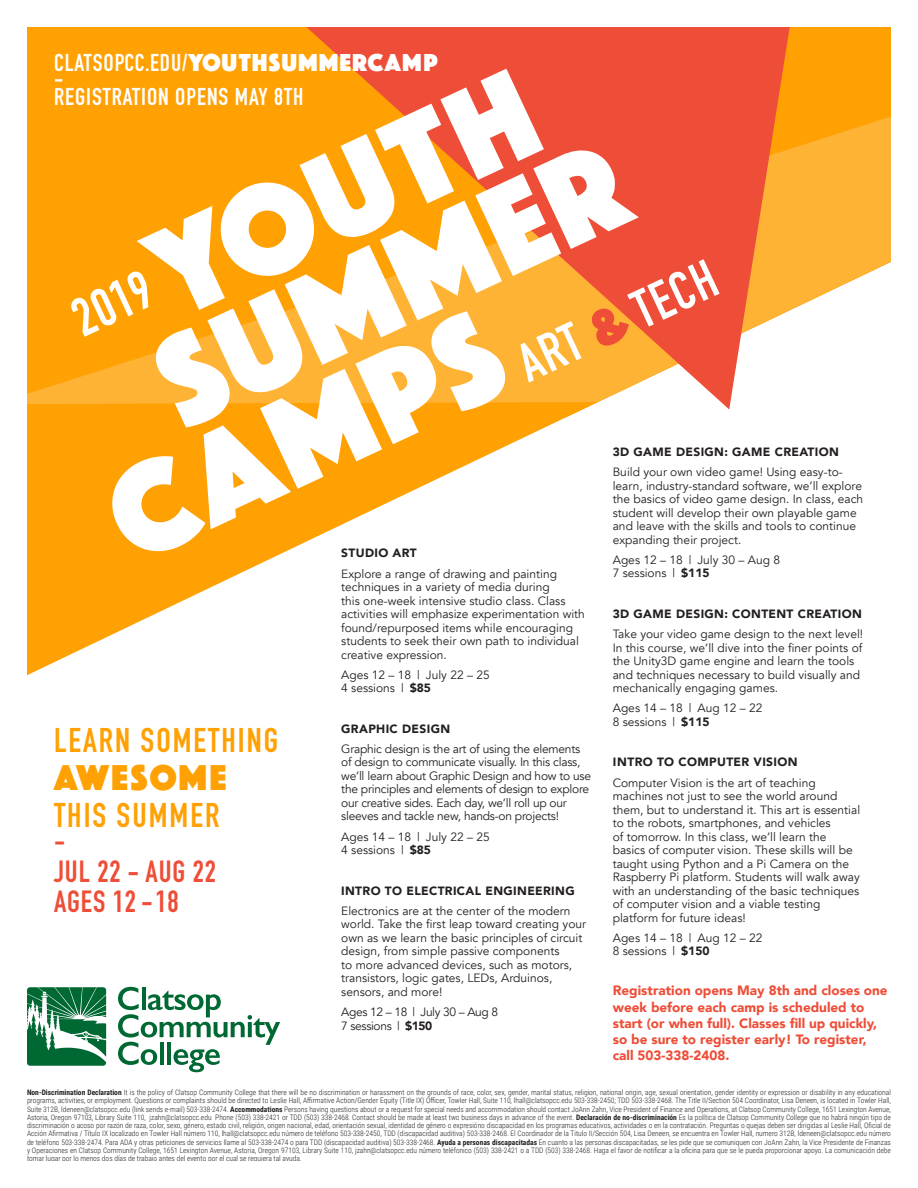
<style>
.page{position:relative;width:918px;height:1188px;background:#fff}
.page>*{position:absolute;margin:0;border:0;box-sizing:border-box;transform-origin:0 0}
.t1{font:133.2px "Phosphate Solid";color:#fff}
.t2{font:700 53.25px "DIN Condensed";color:#fff}
.t3{font:37.35px "Phosphate Solid";letter-spacing:.05em;color:#ffa003}
.t4{font:700 33.75px "DIN Condensed";letter-spacing:.06em;color:#ffa003}
.t5{font:700 30.15px/30.2px "DIN Condensed";letter-spacing:.03em;color:#ee4d37}
.t6{font:700 28.8px "DIN Condensed";color:#ee4d37}
.t7{font:25.5px "Phosphate Solid";letter-spacing:.04em;color:#fff}
.t8{font:700 24px/18.3px "DIN Condensed";letter-spacing:.04em;color:#fff}
.t9{font:900 13.5px/16.2px "Avenir";color:#ee4d37}
.t10{font:12px/13.5px "Avenir";color:#231f20}
.t11{font:12px/13.5px "Avenir";letter-spacing:-.02em;color:#231f20}
.t12{font:12px/13.5px "Avenir";letter-spacing:-.03em;color:#231f20}
.t13{font:300 7.5px/8.2px "Roboto Condensed";color:#231f20;text-align:justify}
.s1{font-family:"DIN Condensed";font-weight:700;font-size:24px}
.s2{font-family:"Phosphate Solid";font-weight:400;color:#ee4d37}
.s3{font-weight:900}
.s4{font-weight:700}
</style>
<div class="page">
<svg style="left:118px;top:987px;width:162px;height:85px"></svg>
<svg style="left:28px;top:987px;width:78px;height:79px"></svg>
<svg style="left:28px;top:28px;width:537px;height:647px;fill:#ffa003"></svg>
<svg style="left:360px;top:28px;width:530px;height:390px;fill:#ffa003"></svg>
<svg style="left:28px;top:111px;width:862px;height:293px;background:#ffaf2c"></svg>
<svg style="left:277px;top:28px;width:517px;height:382px;background:#f78233"></svg>
<p class="t7" style="left:54px;top:44px;width:385px"><span class="s1">CLATSOPCC.EDU/</span>YOUTHSUMMERCAMP</p>
<p class="t8" style="left:54px;top:69px;width:251px">-<br>REGISTRATION OPENS MAY 8TH</p>
<p class="t1" style="left:118px;top:194px;width:411px;rotate:-25deg">YOUTH</p>
<p class="t1" style="left:126px;top:303px;width:501px;rotate:-25deg">SUMMER</p>
<p class="t2" style="left:60px;top:288px;width:83px;rotate:-25deg">2019</p>
<p class="t2" style="left:506px;top:333px;width:215px;rotate:-25deg">ART <span class="s2">&amp;</span> TECH</p>
<p class="t1" style="left:75px;top:439px;width:422px;rotate:-25deg">CAMPS</p>
<p class="t10" style="left:613px;top:442px;width:232px;line-height:20.2px"><span class="s3">3D GAME DESIGN: GAME CREATION<br></span>Build your own video game! Using easy-to-</p>
<p class="t10" style="left:613px;top:479px;width:252px">learn, industry-standard software, we’ll explore the basics of video game design. In class, each student will develop their own playable game and leave with the skills and tools to continue expanding their project.</p>
<p class="t10" style="left:613px;top:553px;width:169px">Ages 12 – 18 | July 30 – Aug 8<br>7 sessions | <span class="s3">$115</span></p>
<p class="t10" style="left:613px;top:604px;width:252px;line-height:20.2px"><span class="s3">3D GAME DESIGN: CONTENT CREATION<br></span>Take your video game design to the next level!</p>
<p class="t10" style="left:613px;top:641px;width:251px">In this course, we’ll dive into the finer points of the Unity3D game engine and learn the tools and techniques necessary to build visually and mechanically engaging games.</p>
<p class="t10" style="left:613px;top:702px;width:151px">Ages 14 – 18 | Aug 12 – 22<br>8 sessions | <span class="s3">$115</span></p>
<p class="t10" style="left:613px;top:752px;width:204px;line-height:20.2px"><span class="s3">INTRO TO COMPUTER VISION<br></span>Computer Vision is the art of teaching</p>
<p class="t10" style="left:613px;top:790px;width:249px">machines not just to see the world around them, but to understand it. This art is essential to the robots, smartphones, and vehicles<br>of tomorrow. In this class, we’ll learn the basics of computer vision. These skills will be taught using Python and a Pi Camera on the Raspberry Pi platform. Students will walk away with an understanding of the basic techniques of computer vision and a viable testing platform for future ideas!</p>
<p class="t10" style="left:613px;top:931px;width:151px">Ages 14 – 18 | Aug 12 – 22<br>8 sessions | <span class="s3">$150</span></p>
<p class="t10" style="left:341px;top:543px;width:217px;line-height:20.2px"><span class="s3">STUDIO ART<br></span>Explore a range of drawing and painting</p>
<p class="t10" style="left:341px;top:580px;width:245px">techniques in a variety of media during<br>this one-week intensive studio class. Class activities will emphasize experimentation with found/repurposed items while encouraging students to seek their own path to individual creative expression.</p>
<p class="t10" style="left:341px;top:668px;width:150px">Ages 12 – 18 | July 22 – 25<br>4 sessions | <span class="s3">$85</span></p>
<p class="t11" style="left:341px;top:719px;width:240px;line-height:20.2px"><span class="s3">GRAPHIC DESIGN<br></span>Graphic design is the art of using the elements</p>
<p class="t11" style="left:341px;top:756px;width:251px">of design to communicate visually. In this class, we’ll learn about Graphic Design and how to use the principles and elements of design to explore our creative sides. Each day, we’ll roll up our sleeves and tackle new, hands-on projects!</p>
<p class="t10" style="left:341px;top:830px;width:150px">Ages 14 – 18 | July 22 – 25<br>4 sessions | <span class="s3">$85</span></p>
<p class="t10" style="left:341px;top:881px;width:235px;line-height:20.2px"><span class="s3">INTRO TO ELECTRICAL ENGINEERING<br></span>Electronics are at the center of the modern</p>
<p class="t10" style="left:341px;top:918px;width:246px">world. Take the first leap toward creating your own as we learn the basic principles of circuit design, from simple passive components<br>to more advanced devices, such as motors, transistors, logic gates, LEDs, Arduinos, sensors, and more!</p>
<p class="t12" style="left:341px;top:1006px;width:158px">Ages 12 – 18 | July 30 – Aug 8<br>7 sessions | <span class="s3">$150</span></p>
<p class="t4" style="left:54px;top:717px;width:226px">LEARN SOMETHING</p>
<p class="t3" style="left:54px;top:751px;width:174px">AWESOME</p>
<p class="t4" style="left:54px;top:793px;width:167px">THIS SUMMER</p>
<p class="t6" style="left:54px;top:822px;width:13px">-</p>
<p class="t5" style="left:54px;top:856px;width:164px">JUL 22 - AUG 22<br>AGES 12 - 18</p>
<p class="t9" style="left:613px;top:982px;width:276px">Registration opens May 8th and closes one week before each camp is scheduled to start (or when full). Classes fill up quickly, so be sure to register early! To register, call 503-338-2408.</p>
<p class="t13" style="left:27px;top:1088px;width:866px"><span class="s4">Non-Discrimination Declaration</span> It is the policy of Clatsop Community College that there will be no discrimination or harassment on the grounds of race, color, sex, gender, marital status, religion, national origin, age, sexual orientation, gender identity or expression or disability in any educational programs, activities, or employment. Questions or complaints should be directed to Leslie Hall, Affirmative Action/Gender Equity (Title IX) Officer, Towler Hall, Suite 110, lhall@clatsopcc.edu 503-338-2450; TDD 503-338-2468. The Title II/Section 504 Coordinator, Lisa Deneen, is located in Towler Hall, Suite 312B, ldeneen@clatsopcc.edu (link sends e-mail) 503-338-2474. <span class="s4">Accommodations</span> Persons having questions about or a request for special needs and accommodation should contact JoAnn Zahn, Vice President of Finance and Operations, at Clatsop Community College, 1651 Lexington Avenue, Astoria, Oregon 97103, Library Suite 110, jzahn@clatsopcc.edu Phone (503) 338-2421 or TDD (503) 338-2468. Contact should be made at least two business days in advance of the event. <span class="s4">Declaración de no-discriminación</span> Es la política de Clatsop Community College que no habrá ningún tipo de discriminación o acoso por razón de raza, color, sexo, género, estado civil, religión, origen nacional, edad, orientación sexual, identidad de género o expresióno discapacidad en los programas educativos, actividades o en la contratación. Preguntas o quejas deben ser dirigidas al Leslie Hall, Oficial de Acción Afirmativa / Título IX localizado en Towler Hall número 110, lhall@clatsopcc.edu número de teléfono 503-338-2450, TDD (discapacidad auditiva) 503-338-2468. El Coordinador de la Titulo II/Sección 504, Lisa Deneen, se encuentra en Towler Hall, numero 312B, ldeneen@clatsopcc.edu número de teléfono 503-338-2474. Para ADA y otras peticiones de servicios llame al 503-338-2474 o para TDD (discapacidad auditiva) 503-338-2468. <span class="s4">Ayuda a personas discapacitadas</span> En cuanto a las personas discapacitadas, se les pide que se comuniquen con JoAnn Zahn, la Vice Presidente de Finanzas y Operaciones en Clatsop Community College, 1651 Lexington Avenue, Astoria, Oregon 97103, Library Suite 110, jzahn@clatsopcc.edu número teléfonico (503) 338-2421 o a TDD (503) 338-2468. Haga el favor de notificar a la oficina para que se le pueda proporcionar apoyo. La comunicación debe tomar lugar por lo menos dos días de trabajo antes del evento por el cual se requiera tal ayuda.</p>
</div>
